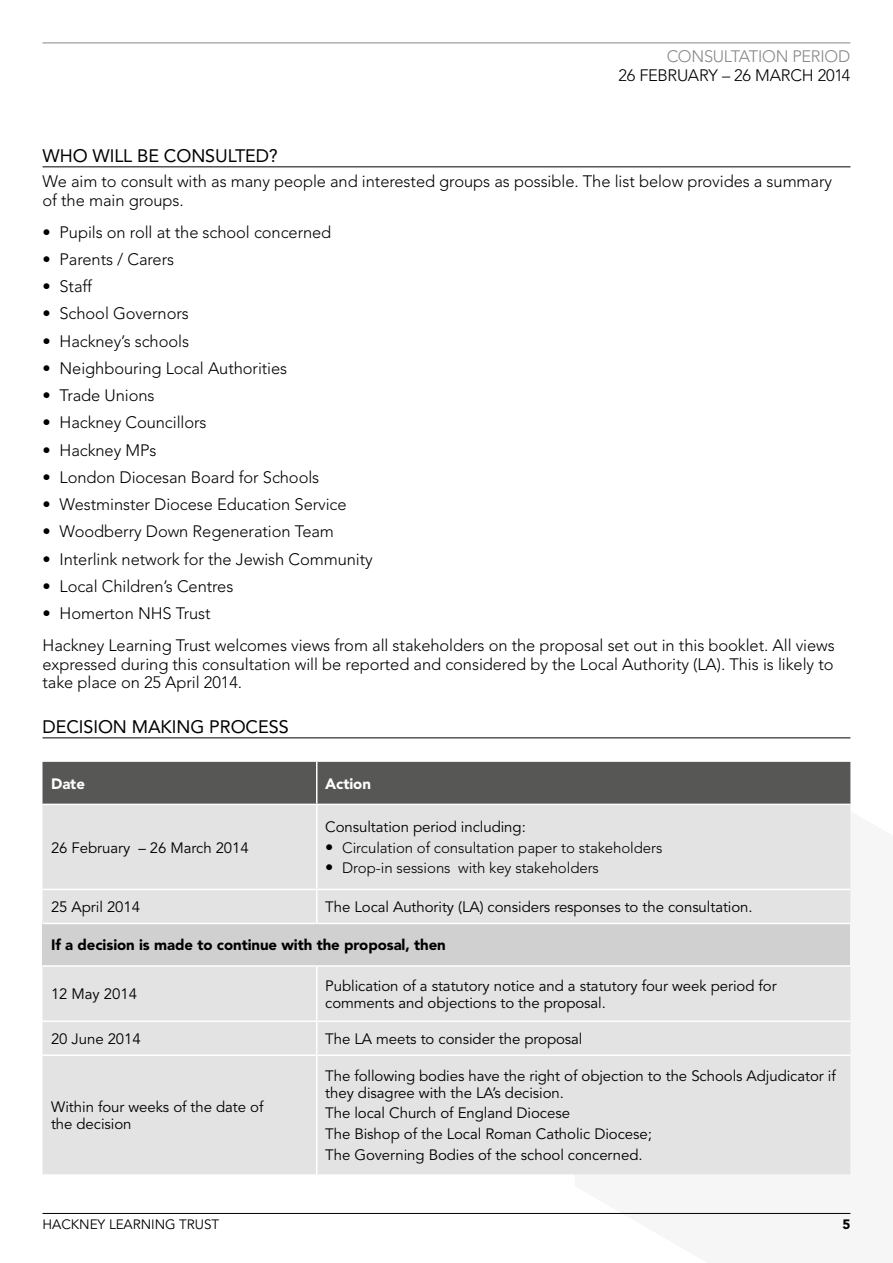
<style>
.page{position:relative;width:893px;height:1263px;background:#fff}
.page>*{position:absolute;margin:0;border:0;box-sizing:border-box;transform-origin:0 0}
.t1{font:18px "Avenir";color:#000}
.t2{font:300 16.5px/18.8px "Avenir";letter-spacing:-.005em;color:#000}
.t3{font:300 16.5px "Avenir";color:#878787}
.t4{font:15px/16.5px "Avenir";letter-spacing:-.005em;color:#000}
.t5{font:300 15px "Avenir";letter-spacing:-.005em;color:#000}
.t6{font:900 15px "Avenir";letter-spacing:-.005em;color:#000}
.t7{font:900 15px "Avenir";letter-spacing:-.005em;color:#fff}
.t8{font:13.5px "Avenir";letter-spacing:-.005em;color:#000}
.t9{font:900 13.5px "Avenir";color:#000}
.s1{font-weight:900}
.s2{font-weight:900;font-size:16.5px}
</style>
<div class="page">
<svg style="left:575px;top:785px;width:276px;height:429px;fill:#f6f6f6"></svg>
<hr style="left:43px;top:1213px;width:807px;height:1px;background:#000">
<hr style="left:43px;top:166px;width:807px;height:1px;background:#000">
<hr style="left:43px;top:737px;width:807px;height:1px;background:#000">
<div style="left:43px;top:762px;width:807px;height:42px;background:#575756"></div>
<div style="left:43px;top:805px;width:807px;height:369px;background:#e3e3e3"></div>
<div style="left:43px;top:923px;width:807px;height:43px;background:#d0d0d0"></div>
<hr style="left:316px;top:762px;width:1px;height:42px;background:#fff">
<hr style="left:317px;top:804px;width:533px;height:1px;background:#fff">
<hr style="left:316px;top:805px;width:1px;height:84px;background:#fff">
<hr style="left:43px;top:889px;width:274px;height:1px;background:#fff">
<hr style="left:317px;top:889px;width:533px;height:1px;background:#fff">
<hr style="left:316px;top:890px;width:1px;height:33px;background:#fff">
<hr style="left:43px;top:923px;width:274px;height:1px;background:#fff">
<hr style="left:317px;top:923px;width:533px;height:1px;background:#fff">
<hr style="left:43px;top:965px;width:274px;height:2px;background:#fff">
<hr style="left:317px;top:965px;width:533px;height:2px;background:#fff">
<hr style="left:316px;top:967px;width:1px;height:53px;background:#fff">
<hr style="left:43px;top:1020px;width:274px;height:2px;background:#fff">
<hr style="left:317px;top:1020px;width:533px;height:2px;background:#fff">
<hr style="left:316px;top:1022px;width:1px;height:32px;background:#fff">
<hr style="left:43px;top:1054px;width:274px;height:2px;background:#fff">
<hr style="left:317px;top:1054px;width:533px;height:2px;background:#fff">
<hr style="left:316px;top:1056px;width:1px;height:118px;background:#fff">
<hr style="left:43px;top:43px;width:807px;height:1px;background:#878787">
<p class="t3" style="left:667px;top:47px;width:24px">Cons</p>
<p class="t3" style="left:713px;top:47px;width:21px">ultation</p>
<p class="t3" style="left:792px;top:47px;width:11px">period</p>
<p class="t2" style="left:618px;top:66px;width:81px">26 February</p>
<p class="t2" style="left:722px;top:66px;width:130px">– 26 MARCH 2014</p>
<p class="t1" style="left:43px;top:145px;width:61px">WHO WILL</p>
<p class="t1" style="left:137px;top:145px;width:40px">BE CONSULTED</p>
<p class="t1" style="left:269px;top:145px;width:10px">?</p>
<p class="t2" style="left:43px;top:172px;width:791px">We aim to consult with as many people and interested groups as possible. The list below provides a summary of the main groups.</p>
<p class="t2" style="left:43px;top:222px;width:290px"><span class="s1">•</span> Pupils on roll at the school concerned</p>
<p class="t2" style="left:43px;top:250px;width:133px"><span class="s1">•</span> Parents / Carers</p>
<p class="t2" style="left:43px;top:277px;width:51px"><span class="s1">•</span> Staff</p>
<p class="t2" style="left:43px;top:304px;width:148px"><span class="s1">•</span> School Governors</p>
<p class="t2" style="left:43px;top:332px;width:148px"><span class="s1">•</span> Hackney’s schools</p>
<p class="t2" style="left:43px;top:359px;width:246px"><span class="s1">•</span> Neighbouring Local Authorities</p>
<p class="t2" style="left:43px;top:386px;width:114px"><span class="s1">•</span> Trade U nions</p>
<p class="t2" style="left:43px;top:413px;width:166px"><span class="s1">•</span> Hackney Councillors</p>
<p class="t2" style="left:43px;top:441px;width:115px"><span class="s1">•</span> Hackney MPs</p>
<p class="t2" style="left:43px;top:468px;width:278px"><span class="s1">•</span> London Diocesan Board for Schools</p>
<p class="t2" style="left:43px;top:495px;width:306px"><span class="s1">•</span> Westminster Diocese Education Service</p>
<p class="t2" style="left:43px;top:522px;width:293px"><span class="s1">•</span> Woodberry Down Regeneration Team</p>
<p class="t2" style="left:43px;top:550px;width:332px"><span class="s1">•</span> Interlink network for the Jewish Community</p>
<p class="t2" style="left:43px;top:577px;width:192px"><span class="s1">•</span> Local Children’s Centres</p>
<p class="t2" style="left:43px;top:598px;width:794px;line-height:31.5px"><span class="s1">•</span> Homerton NHS Trust<br>Hackney Learning Trust welcomes views from all stakeholders on the proposal set out in this booklet. All views</p>
<p class="t2" style="left:43px;top:654px;width:793px">expressed during this consultation will be reported and considered by the Local Authority (LA). This is likely to take place on 25 April 2014.</p>
<p class="t1" style="left:43px;top:716px;width:24px">DECISION</p>
<p class="t1" style="left:132px;top:716px;width:90px">MAKING PROCESS</p>
<p class="t7" style="left:51px;top:774px;width:35px">Date</p>
<p class="t7" style="left:325px;top:774px;width:47px">Action</p>
<p class="t4" style="left:51px;top:840px;width:199px">26 February – 26 March 2014</p>
<p class="t4" style="left:325px;top:819px;width:202px">Consultation period including:</p>
<p class="t5" style="left:325px;top:839px;width:339px"><span class="s2">•</span> Circulation of consultation paper to stakeholders</p>
<p class="t5" style="left:325px;top:859px;width:275px"><span class="s2">•</span> Drop-in sessions with key stakeholders</p>
<p class="t4" style="left:51px;top:899px;width:91px">25 April 2014</p>
<p class="t4" style="left:325px;top:899px;width:429px">The Local Authority (LA) considers responses to the consultation.</p>
<p class="t6" style="left:51px;top:936px;width:396px">If a decision is made to continue with the proposal, then</p>
<p class="t4" style="left:51px;top:986px;width:87px">12 May 2014</p>
<p class="t4" style="left:325px;top:978px;width:453px">Publication of a statutory notice and a statutory four week period for comments and objections to the proposal.</p>
<p class="t4" style="left:51px;top:1031px;width:91px">20 June 2014</p>
<p class="t4" style="left:325px;top:1031px;width:259px">The LA meets to consider the proposal</p>
<p class="t4" style="left:51px;top:1099px;width:214px">Within four weeks of the date of the decision</p>
<p class="t4" style="left:325px;top:1068px;width:512px">The following bodies have the right of objection to the Schools Adjudicator if they disagree with the LA’s decision.</p>
<p class="t4" style="left:325px;top:1103px;width:328px;line-height:20.7px">The local Church of England Diocese<br>The Bishop of the Local Roman Catholic Diocese;<br>The Governing Bodies of the school concerned.</p>
<p class="t8" style="left:43px;top:1217px;width:178px">HACKNEY LEARNING TRUST</p>
<p class="t9" style="left:842px;top:1216px;width:9px">5</p>
</div>
